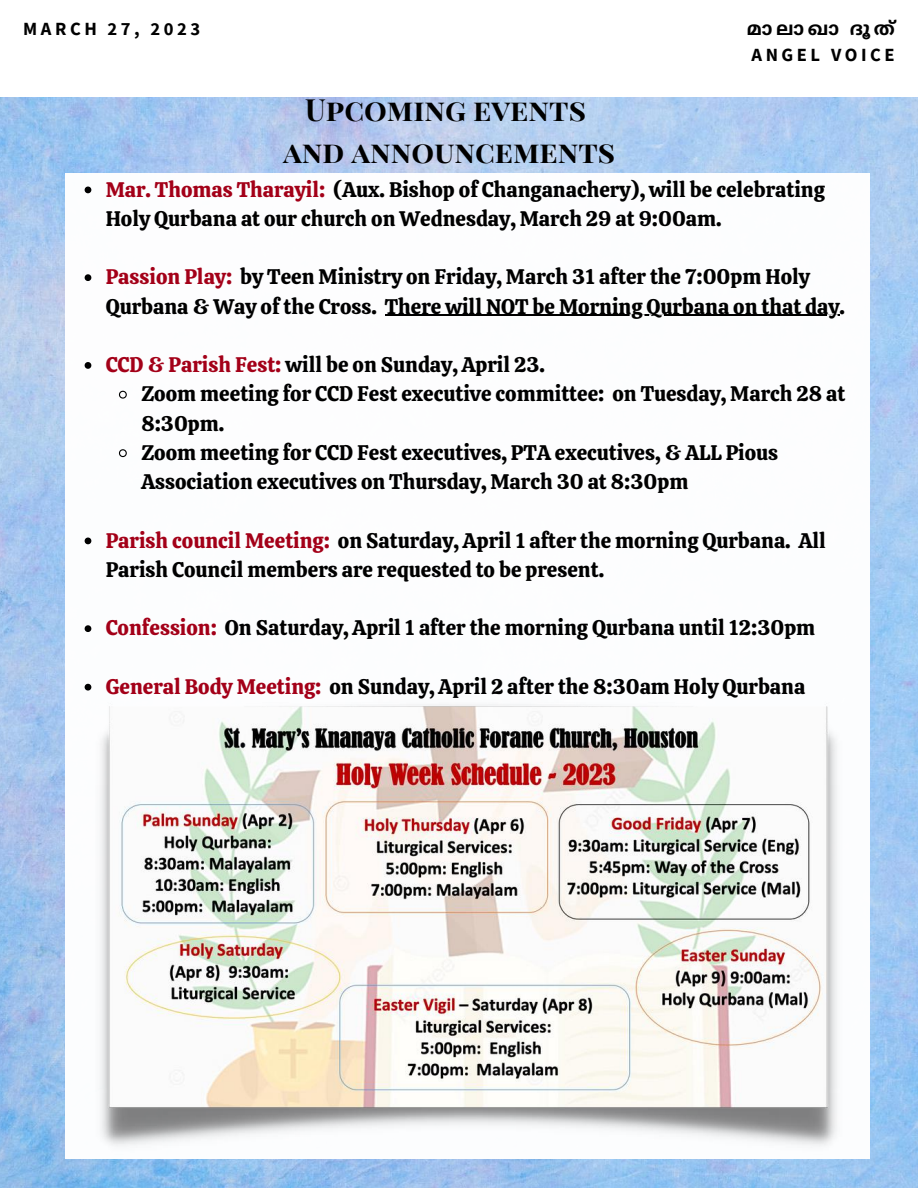
<style>
.page{position:relative;width:918px;height:1188px;background:#fff}
.page>*{position:absolute;margin:0;border:0;box-sizing:border-box;transform-origin:0 0}
.t1{font:700 30px/41.7px "Playfair Display SC";color:#000;text-align:center}
.t2{font:21px/29.2px "Calistoga";color:#000}
.t3{font:700 18.6px "Source Sans Pro";letter-spacing:.19em;color:#000}
.t4{font:700 18.6px "Noto Sans Malayalam";color:#000}
.s1{color:#a30018}
</style>
<div class="page">
<img style="left:0;top:97px;width:918px;height:1091px">
<div style="left:65px;top:173px;width:805px;height:986px;background:#fff"></div>
<svg style="left:85px;top:187px;width:6px;height:6px"></svg>
<svg style="left:85px;top:274px;width:6px;height:7px"></svg>
<hr style="left:385px;top:315px;width:454px;height:1px;background:#000">
<svg style="left:85px;top:362px;width:6px;height:7px"></svg>
<svg style="left:118px;top:390px;width:9px;height:9px"></svg>
<svg style="left:118px;top:449px;width:9px;height:9px"></svg>
<svg style="left:85px;top:538px;width:6px;height:6px"></svg>
<svg style="left:85px;top:625px;width:6px;height:7px"></svg>
<svg style="left:85px;top:684px;width:6px;height:7px"></svg>
<img style="left:99px;top:704px;width:738px;height:443px">
<p class="t3" style="left:23px;top:16px;width:179px">MARCH 27, 2023</p>
<p class="t4" style="left:747px;top:19px;width:77px">മാലാഖാ</p>
<p class="t4" style="left:850px;top:19px;width:36px">ദൂ ത്</p>
<p class="t3" style="left:752px;top:42px;width:145px">ANGEL VOICE</p>
<h1 class="t1" style="left:283px;top:88px;width:334px">Upcoming events and announcements</h1>
<p class="t2" style="left:106px;top:175px;width:721px"><span class="s1">Mar. Thomas Tharayil:</span> (Aux. Bishop of Changanachery), will be celebrating<br>Holy Qurbana at our church on Wednesday, March 29 at 9:00am.</p>
<p class="t2" style="left:106px;top:262px;width:741px"><span class="s1">Passion Play:</span> by Teen Ministry on Friday, March 31 after the 7:00pm Holy<br>Qurbana &amp; Way of the Cross. There will NOT be Morning Qurbana on that day.</p>
<p class="t2" style="left:141px;top:350px;width:705px;text-indent:-36px"><span class="s1">CCD &amp; Parish Fest:</span> will be on Sunday, April 23.<br>Zoom meeting for CCD Fest executive committee: on Tuesday, March 28 at 8:30pm.<br>Zoom meeting for CCD Fest executives, PTA executives, &amp; ALL Pious Association executives on Thursday, March 30 at 8:30pm</p>
<p class="t2" style="left:106px;top:526px;width:722px"><span class="s1">Parish council Meeting:</span> on Saturday, April 1 after the morning Qurbana. All<br>Parish Council members are requested to be present.</p>
<p class="t2" style="left:106px;top:613px;width:711px"><span class="s1">Confession:</span> On Saturday, April 1 after the morning Qurbana until 12:30pm</p>
<p class="t2" style="left:106px;top:672px;width:701px"><span class="s1">General Body Meeting:</span> on Sunday, April 2 after the 8:30am Holy Qurbana</p>
</div>
